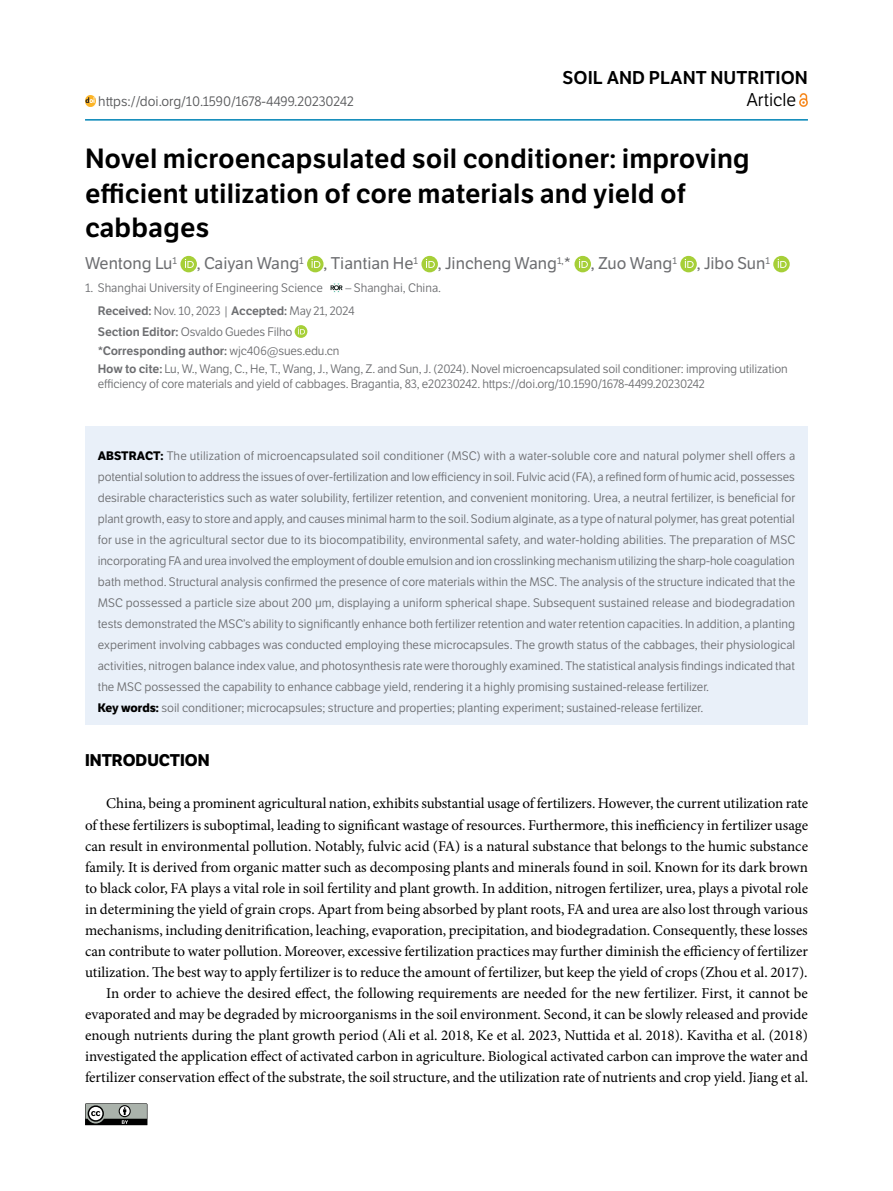
<style>
.page{position:relative;width:893px;height:1191px;background:#fff}
.page>*{position:absolute;margin:0;border:0;box-sizing:border-box;transform-origin:0 0}
.t1{font:27px/34.5px "LFT Etica SB";color:#000}
.t2{font:18px "LFT Etica SB";color:#000}
.t3{font:18px "LFT Etica";color:#000}
.t4{font:16.5px "LFT Etica";color:#6d6e71}
.t5{font:700 16.5px "LFT Etica";color:#000}
.t6{font:15px/21px "Minion Pro";letter-spacing:-.005em;color:#000;text-align:right}
.t7{font:13.5px "LFT Etica";letter-spacing:-.01em;color:#58595b}
.t8{font:12px/21px "LFT Etica";color:#6d6e71}
.t9{font:12px "LFT Etica SB";letter-spacing:-.01em;color:#6d6e71}
.s1{font-family:"LFT Etica SB"}
.s2{font-family:"LFT Etica"}
.s3{font-weight:700;color:#000}
</style>
<div class="page">
<div style="left:85px;top:426px;width:723px;height:298px;background:#e9f0f9"></div>
<div style="left:180px;top:256px;width:17px;height:16px;background:#a6cf38;border-radius:50%"></div>
<svg style="left:185px;top:259px;width:9px;height:9px"></svg>
<div style="left:307px;top:256px;width:17px;height:16px;background:#a6cf38;border-radius:50%"></div>
<svg style="left:311px;top:259px;width:9px;height:9px"></svg>
<div style="left:421px;top:256px;width:17px;height:16px;background:#a6cf38;border-radius:50%"></div>
<svg style="left:426px;top:259px;width:9px;height:9px"></svg>
<div style="left:574px;top:256px;width:17px;height:16px;background:#a6cf38;border-radius:50%"></div>
<svg style="left:579px;top:259px;width:9px;height:9px"></svg>
<svg style="left:680px;top:256px;width:17px;height:16px"></svg>
<svg style="left:685px;top:259px;width:9px;height:9px"></svg>
<svg style="left:773px;top:256px;width:17px;height:16px"></svg>
<svg style="left:778px;top:259px;width:9px;height:9px"></svg>
<svg style="left:331px;top:283px;width:12px;height:9px"></svg>
<svg style="left:295px;top:325px;width:12px;height:13px"></svg>
<svg style="left:298px;top:327px;width:7px;height:7px"></svg>
<svg style="left:85px;top:1103px;width:63px;height:23px"></svg>
<svg style="left:85px;top:96px;width:11px;height:10px"></svg>
<hr style="left:85px;top:119px;width:723px;height:2px;background:#0084b6">
<svg style="left:800px;top:94px;width:8px;height:12px"></svg>
<p class="t7" style="left:98px;top:94px;width:257px">https://doi.org/10.1590/1678-4499.20230242</p>
<h2 class="t2" style="left:563px;top:67px;width:247px">SOIL AND PLANT NUTRITION</h2>
<h2 class="t3" style="left:746px;top:90px;width:51px">Article</h2>
<h1 class="t1" style="left:85px;top:142px;width:666px">Novel microencapsulated soil conditioner: improving efficient utilization of core materials and yield of cabbages</h1>
<h3 class="t4" style="left:85px;top:254px;width:686px">Wentong Lu<sup>1</sup> , Caiyan Wang<sup>1</sup> , Tiantian He<sup>1</sup> , Jincheng Wang<sup>1,</sup>* , Zuo Wang<sup>1</sup> , Jibo Sun<sup>1</sup></h3>
<p class="t8" style="left:85px;top:278px;width:239px">1. Shanghai University of Engineering Science</p>
<p class="t8" style="left:98px;top:277px;width:345px;line-height:23px;text-indent:248px">– Shanghai, China.<br><span class="s1">Received:</span> Nov. 10, 2023 | <span class="s1">Accepted:</span> May 21, 2024</p>
<p class="t8" style="left:98px;top:321px;width:196px"><span class="s1">Section Editor:</span> Osvaldo Guedes Filho</p>
<p class="t9" style="left:98px;top:343px;width:243px">*Corresponding author: <span class="s2">wjc406@sues.edu.cn</span></p>
<p class="t8" style="left:98px;top:362px;width:692px;line-height:14.4px"><span class="s1">How to cite:</span> Lu, W., Wang, C., He, T., Wang, J., Wang, Z. and Sun, J. (2024). Novel microencapsulated soil conditioner: improving utilization efficiency of core materials and yield of cabbages. Bragantia, 83, e20230242. https://doi.org/10.1590/1678-4499.20230242</p>
<p class="t8" style="left:98px;top:445px;width:699px"><span class="s3">ABSTRACT:</span> The utilization of microencapsulated soil conditioner (MSC) with a water-soluble core and natural polymer shell offers a potential solution to address the issues of over-fertilization and low efficiency in soil. Fulvic acid (FA), a refined form of humic acid, possesses desirable characteristics such as water solubility, fertilizer retention, and convenient monitoring. Urea, a neutral fertilizer, is beneficial for plant growth, easy to store and apply, and causes minimal harm to the soil. Sodium alginate, as a type of natural polymer, has great potential for use in the agricultural sector due to its biocompatibility, environmental safety, and water-holding abilities. The preparation of MSC incorporating FA and urea involved the employment of double emulsion and ion crosslinking mechanism utilizing the sharp-hole coagulation bath method. Structural analysis confirmed the presence of core materials within the MSC. The analysis of the structure indicated that the MSC possessed a particle size about 200 µm, displaying a uniform spherical shape. Subsequent sustained release and biodegradation tests demonstrated the MSC’s ability to significantly enhance both fertilizer retention and water retention capacities. In addition, a planting experiment involving cabbages was conducted employing these microcapsules. The growth status of the cabbages, their physiological activities, nitrogen balance index value, and photosynthesis rate were thoroughly examined. The statistical analysis findings indicated that the MSC possessed the capability to enhance cabbage yield, rendering it a highly promising sustained-release fertilizer.<br><span class="s3">Key words:</span> soil conditioner; microcapsules; structure and properties; planting experiment; sustained-release fertilizer.</p>
<h3 class="t5" style="left:85px;top:750px;width:126px">INTRODUCTION</h3>
<p class="t6" style="left:85px;top:793px;width:724px">China, being a prominent agricultural nation, exhibits substantial usage of fertilizers. However, the current utilization rate<br>of these fertilizers is suboptimal, leading to significant wastage of resources. Furthermore, this inefficiency in fertilizer usage can result in environmental pollution. Notably, fulvic acid (FA) is a natural substance that belongs to the humic substance family. It is derived from organic matter such as decomposing plants and minerals found in soil. Known for its dark brown to black color, FA plays a vital role in soil fertility and plant growth. In addition, nitrogen fertilizer, urea, plays a pivotal role in determining the yield of grain crops. Apart from being absorbed by plant roots, FA and urea are also lost through various mechanisms, including denitrification, leaching, evaporation, precipitation, and biodegradation. Consequently, these losses can contribute to water pollution. Moreover, excessive fertilization practices may further diminish the efficiency of fertilizer utilization. The best way to apply fertilizer is to reduce the amount of fertilizer, but keep the yield of crops (Zhou et al. 2017).<br>In order to achieve the desired effect, the following requirements are needed for the new fertilizer. First, it cannot be evaporated and may be degraded by microorganisms in the soil environment. Second, it can be slowly released and provide enough nutrients during the plant growth period (Ali et al. 2018, Ke et al. 2023, Nuttida et al. 2018). Kavitha et al. (2018) investigated the application effect of activated carbon in agriculture. Biological activated carbon can improve the water and fertilizer conservation effect of the substrate, the soil structure, and the utilization rate of nutrients and crop yield. Jiang et al.</p>
</div>
